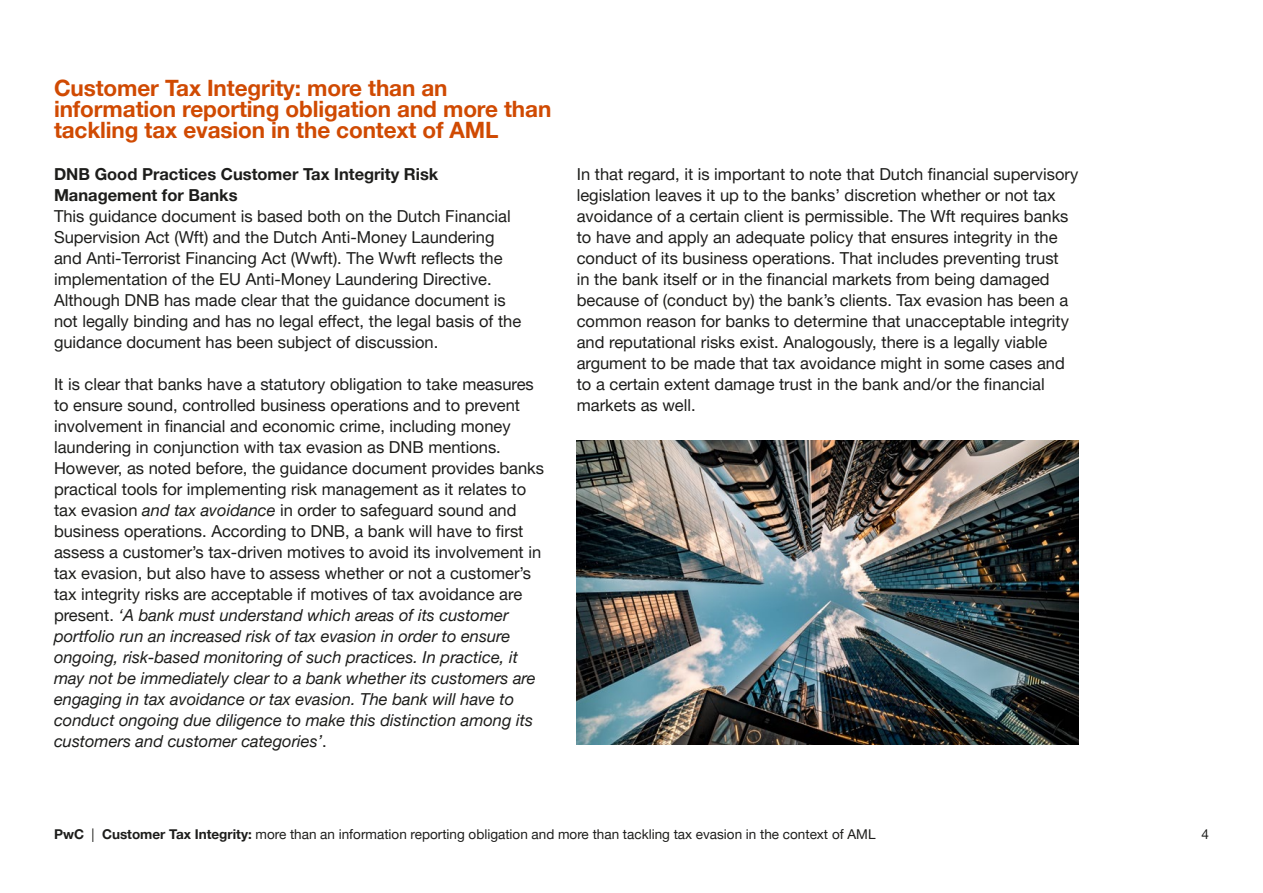
<style>
.page{position:relative;width:1263px;height:893px;background:#fff}
.page>*{position:absolute;margin:0;border:0;box-sizing:border-box;transform-origin:0 0}
.t1{font:700 22.5px/21px "Helvetica Neue LT Pro";letter-spacing:-.005em;color:#d04a02}
.t2{font:16.5px/21px "Helvetica Neue LT Pro";color:#1d1d1b}
.t3{font:700 16.5px/21px "Helvetica Neue LT Pro";color:#1d1d1b}
.t4{font:13.5px "Helvetica Neue LT Pro";color:#1d1d1b}
.s1{font-style:italic}
.s2{font-weight:700}
</style>
<div class="page">
<img style="left:577px;top:441px;width:501px;height:304px">
<p class="t1" style="left:54px;top:77px;width:499px">Customer Tax Integrity: more than an information reporting obligation and more than tackling tax evasion in the context of AML</p>
<p class="t3" style="left:54px;top:163px;width:386px">DNB Good Practices Customer Tax Integrity Risk<br>Management for Banks</p>
<p class="t2" style="left:54px;top:205px;width:469px">This guidance document is based both on the Dutch Financial Supervision Act (Wft) and the Dutch Anti-Money Laundering and Anti-Terrorist Financing Act (Wwft). The Wwft reflects the implementation of the EU Anti-Money Laundering Directive.<br>Although DNB has made clear that the guidance document is not legally binding and has no legal effect, the legal basis of the guidance document has been subject of discussion.</p>
<p class="t2" style="left:54px;top:373px;width:491px">It is clear that banks have a statutory obligation to take measures to ensure sound, controlled business operations and to prevent involvement in financial and economic crime, including money laundering in conjunction with tax evasion as DNB mentions.<br>However, as noted before, the guidance document provides banks practical tools for implementing risk management as it relates to tax evasion <span class="s1">and tax avoidance</span> in order to safeguard sound and business operations. According to DNB, a bank will have to first assess a customer’s tax-driven motives to avoid its involvement in tax evasion, but also have to assess whether or not a customer’s tax integrity risks are acceptable if motives of tax avoidance are present. <span class="s1">‘A bank must understand which areas of its customer portfolio run an increased risk of tax evasion in order to ensure ongoing, risk-based monitoring of such practices. In practice, it may not be immediately clear to a bank whether its customers are engaging in tax avoidance or tax evasion. The bank will have to conduct ongoing due diligence to make this distinction among its customers and customer categories’</span>.</p>
<p class="t2" style="left:577px;top:163px;width:503px">In that regard, it is important to note that Dutch financial supervisory legislation leaves it up to the banks’ discretion whether or not tax avoidance of a certain client is permissible. The Wft requires banks to have and apply an adequate policy that ensures integrity in the conduct of its business operations. That includes preventing trust<br>in the bank itself or in the financial markets from being damaged because of (conduct by) the bank’s clients. Tax evasion has been a common reason for banks to determine that unacceptable integrity and reputational risks exist. Analogously, there is a legally viable argument to be made that tax avoidance might in some cases and to a certain extent damage trust in the bank and/or the financial markets as well.</p>
<p class="t4" style="left:54px;top:826px;width:823px"><span class="s2">PwC</span> | <span class="s2">Customer Tax Integrity:</span> more than an information reporting obligation and more than tackling tax evasion in the context of AML</p>
<p class="t4" style="left:1201px;top:826px;width:9px">4</p>
</div>
